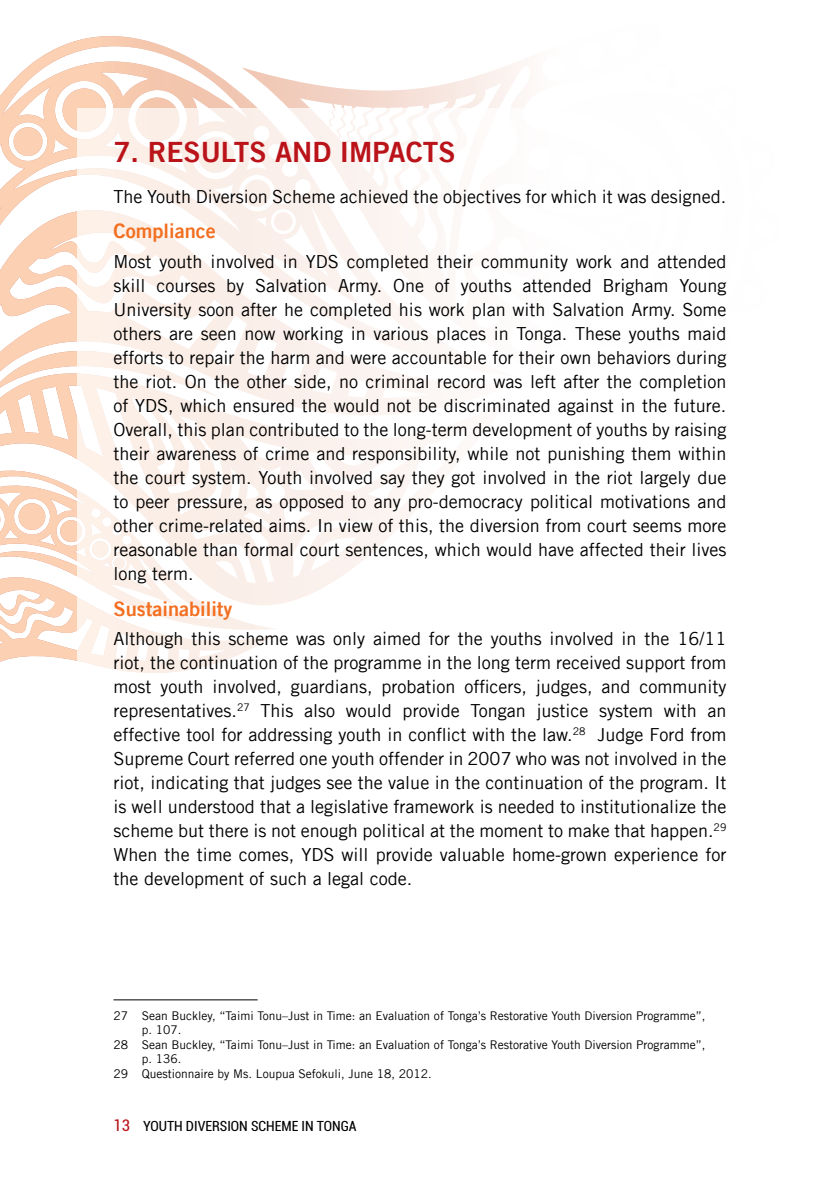
<style>
.page{position:relative;width:840px;height:1191px;background:#fff}
.page>*{position:absolute;margin:0;border:0;box-sizing:border-box;transform-origin:0 0}
.t1{font:28px "Trade Gothic LT Bold Two";color:#ba141a}
.t2{font:20px "Trade Gothic LT Bold Two";color:#f36f21}
.t3{font:18px/24px "Trade Gothic LT";color:#000;text-align:justify}
.t4{font:condensed 14px "Roboto";color:#000}
.t5{font:12px "Trade Gothic LT";color:#000}
.s1{font-size:16px;color:#ba141a}
</style>
<div class="page">
<svg style="left:0;top:36px;width:241px;height:283px"></svg>
<svg style="left:241px;top:59px;width:284px;height:49px"></svg>
<svg style="left:503px;top:61px;width:22px;height:47px"></svg>
<svg style="left:0;top:319px;width:77px;height:78px"></svg>
<svg style="left:0;top:415px;width:77px;height:247px;fill:#fbd0b3"></svg>
<div style="left:77px;top:108px;width:683px;height:1040px;background:#fff"></div>
<hr style="left:113px;top:999px;width:144px;height:1px;background:#000">
<h1 class="t1" style="left:113px;top:135px;width:343px">7. RESULTS AND IMPACTS</h1>
<p class="t3" style="left:113px;top:184px;width:614px">The Youth Diversion Scheme achieved the objectives for which it was designed.</p>
<p class="t2" style="left:113px;top:219px;width:104px">Compliance</p>
<p class="t3" style="left:113px;top:249px;width:614px">Most youth involved in YDS completed their community work and attended skill courses by Salvation Army. One of youths attended Brigham Young University soon after he completed his work plan with Salvation Army. Some others are seen now working in various places in Tonga. These youths maid efforts to repair the harm and were accountable for their own behaviors during the riot. On the other side, no criminal record was left after the completion of YDS, which ensured the would not be discriminated against in the future.<br>Overall, this plan contributed to the long-term development of youths by raising their awareness of crime and responsibility, while not punishing them within the court system. Youth involved say they got involved in the riot largely due to peer pressure, as opposed to any pro-democracy political motivations and other crime-related aims. In view of this, the diversion from court seems more reasonable than formal court sentences, which would have affected their lives long term.</p>
<p class="t2" style="left:113px;top:596px;width:120px">Sustainability</p>
<p class="t3" style="left:113px;top:626px;width:614px">Although this scheme was only aimed for the youths involved in the 16/11 riot, the continuation of the programme in the long term received support from most youth involved, guardians, probation officers, judges, and community representatives.<sup>27</sup> This also would provide Tongan justice system with an effective tool for addressing youth in conflict with the law.<sup>28</sup> Judge Ford from Supreme Court referred one youth offender in 2007 who was not involved in the riot, indicating that judges see the value in the continuation of the program. It is well understood that a legislative framework is needed to institutionalize the scheme but there is not enough political at the moment to make that happen.<sup>29<br></sup>When the time comes, YDS will provide valuable home-grown experience for the development of such a legal code.</p>
<p class="t5" style="left:113px;top:1008px;width:593px">27 Sean Buckley, “Taimi Tonu–Just in Time: an Evaluation of Tonga’s Restorative Youth Diversion Programme”,</p>
<p class="t5" style="left:142px;top:1022px;width:41px">p. 107.</p>
<p class="t5" style="left:113px;top:1037px;width:593px">28 Sean Buckley, “Taimi Tonu–Just in Time: an Evaluation of Tonga’s Restorative Youth Diversion Programme”,</p>
<p class="t5" style="left:142px;top:1051px;width:41px">p. 136.</p>
<p class="t5" style="left:113px;top:1066px;width:319px">29 Questionnaire by Ms. Loupua Sefokuli, June 18, 2012.</p>
<p class="t4" style="left:113px;top:1116px;width:244px"><span class="s1">13</span> YOUTH DIVERSION SCHEME IN TONGA</p>
</div>
